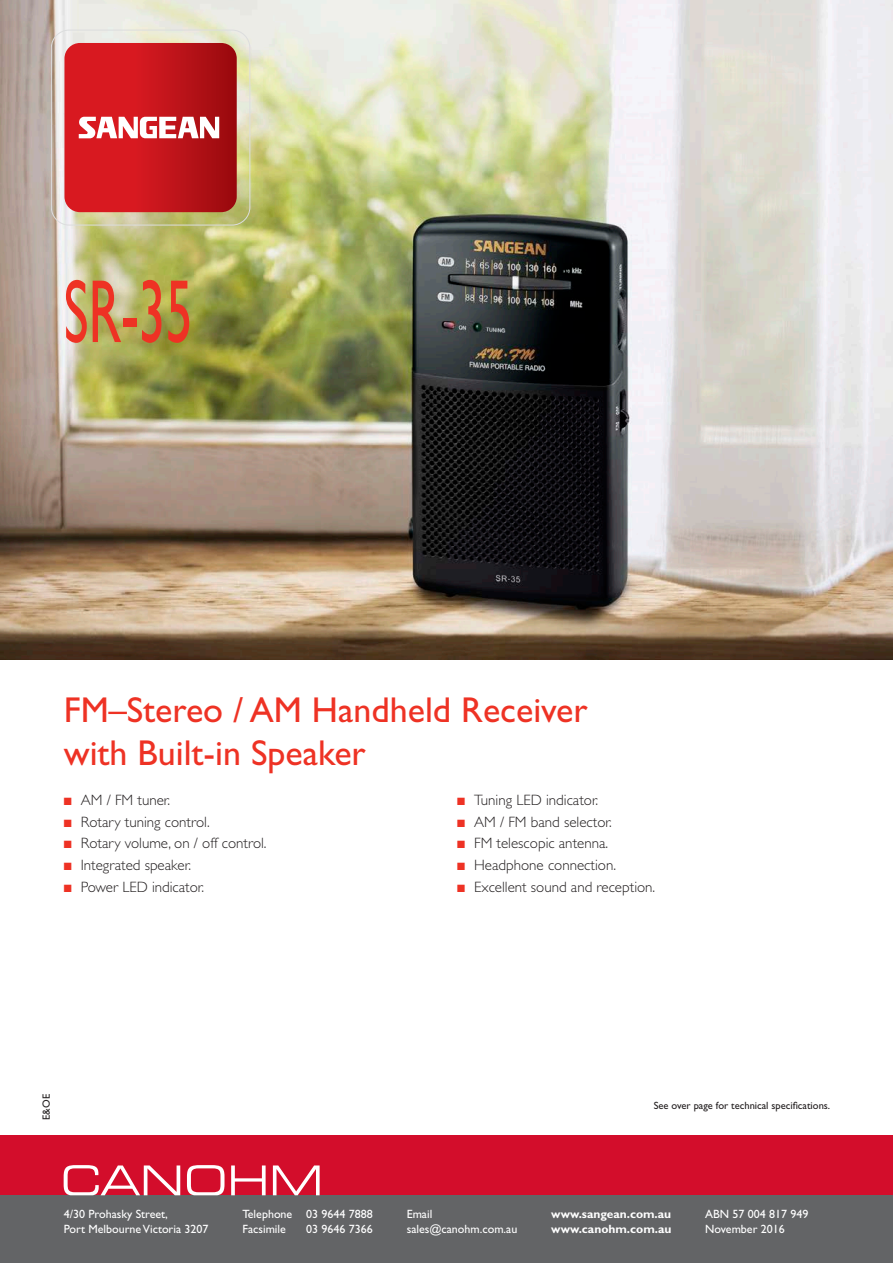
<style>
.page{position:relative;width:893px;height:1263px;background:#fff}
.page>*{position:absolute;margin:0;border:0;box-sizing:border-box;transform-origin:0 0}
.t1{font:90px "Gill Sans Std";color:#ee3224;scale:.6 1}
.t2{font:36px/43.2px "Gill Sans Std";color:#ee3224}
.t3{font:300 15px "Gill Sans Std";color:#231f20}
.t4{font:12px/15px "Gill Sans Std";color:#fff}
.t5{font:700 12px/15px "Gill Sans Std";color:#fff}
.t6{font:10.5px "Gill Sans Std";color:#231f20}
.s1{color:#ee3224}
</style>
<div class="page">
<img style="left:0;top:0;width:893px;height:659px">
<div style="left:51px;top:30px;width:199px;height:195px;border:1px solid #dcddde;border-radius:18px"></div>
<svg style="left:64px;top:43px;width:173px;height:169px;background:#c8262b"></svg>
<div style="left:0;top:1135px;width:893px;height:128px;background:#636466"></div>
<div style="left:0;top:1135px;width:893px;height:60px;background:#d30d2b"></div>
<svg style="left:64px;top:1165px;width:256px;height:30px"></svg>
<h1 class="t1" style="left:64px;top:260px;width:216px">SR-35</h1>
<h2 class="t2" style="left:64px;top:688px;width:525px">FM–Stereo / AM Handheld Receiver with Built-in Speaker</h2>
<p class="t3" style="left:64px;top:792px;width:108px"><span class="s1">■</span> AM / FM tuner.</p>
<p class="t3" style="left:64px;top:813px;width:147px"><span class="s1">■</span> Rotary tuning control.</p>
<p class="t3" style="left:64px;top:835px;width:204px"><span class="s1">■</span> Rotary volume, on / off control.</p>
<p class="t3" style="left:64px;top:856px;width:129px"><span class="s1">■</span> Integrated speaker.</p>
<p class="t3" style="left:64px;top:878px;width:142px"><span class="s1">■</span> Power LED indicator.</p>
<p class="t3" style="left:457px;top:792px;width:143px"><span class="s1">■</span> Tuning LED indicator.</p>
<p class="t3" style="left:457px;top:813px;width:156px"><span class="s1">■</span> AM / FM band selector.</p>
<p class="t3" style="left:457px;top:835px;width:153px"><span class="s1">■</span> FM telescopic antenna.</p>
<p class="t3" style="left:457px;top:856px;width:160px"><span class="s1">■</span> Headphone connection.</p>
<p class="t3" style="left:457px;top:878px;width:200px"><span class="s1">■</span> Excellent sound and reception.</p>
<p class="t6" style="left:40px;top:1120px;width:27px;rotate:-90deg">E&amp;OE</p>
<p class="t6" style="left:654px;top:1100px;width:178px">See over page for technical specifications.</p>
<p class="t4" style="left:64px;top:1207px;width:146px">4/30 Prohasky Street,<br>Port Melbourne Victoria 3207</p>
<p class="t4" style="left:242px;top:1207px;width:132px">Telephone 03 9644 7888<br>Facsimile</p>
<p class="t4" style="left:306px;top:1222px;width:68px">03 9646 7366</p>
<p class="t4" style="left:407px;top:1207px;width:112px">Email sales@canohm.com.au</p>
<p class="t5" style="left:551px;top:1206px;width:122px">www.sangean.com.au www.canohm.com.au</p>
<p class="t4" style="left:705px;top:1207px;width:105px">ABN 57 004 817 949<br>November 2016</p>
</div>
